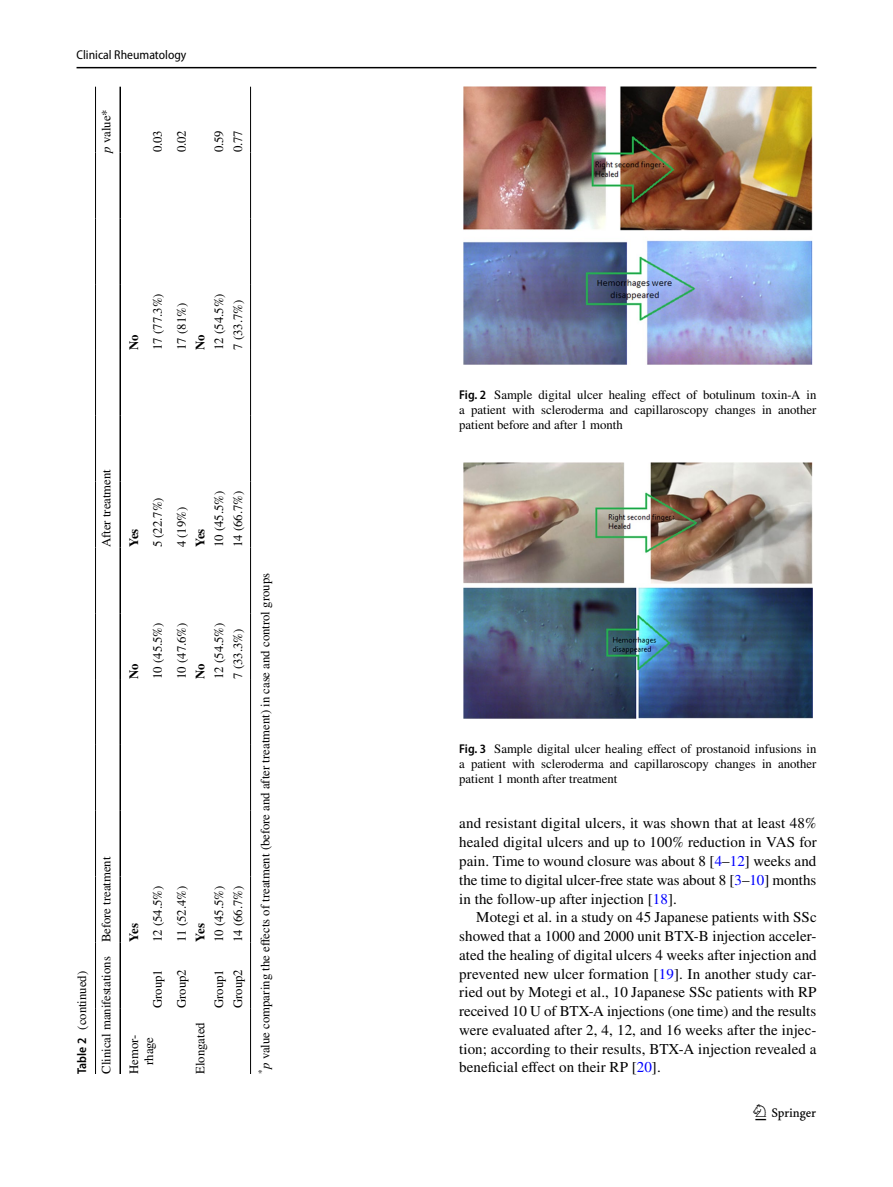
<style>
.page{position:relative;width:893px;height:1187px;background:#fff}
.page>*{position:absolute;margin:0;border:0;box-sizing:border-box;transform-origin:0 0}
.t1{font:22.5px "Springnew Regular 3";color:#000}
.t2{font:15px/18.8px "STIX";letter-spacing:.005em;color:#000;text-align:justify}
.t3{font:12.75px/15px "STIX";color:#000;text-align:justify}
.t4{font:semi-condensed 12.75px "Myriad Pro";color:#000}
.t5{font:700 12.75px "STIX";letter-spacing:-.01em;color:#000}
.t6{font:8.85px "STIX";color:#000}
.s1{font-style:italic}
.s2{font-family:"Myriad Pro";font-weight:600;font-stretch:semi-condensed}
.s3{color:#00f}
</style>
<div class="page">
<hr style="left:77px;top:67px;width:739px;height:1px;background:#000">
<hr style="left:95px;top:1008px;width:1px;height:65px;background:#000">
<hr style="left:95px;top:942px;width:1px;height:66px;background:#000">
<hr style="left:119px;top:1008px;width:2px;height:65px;background:#000">
<hr style="left:119px;top:942px;width:2px;height:66px;background:#000">
<hr style="left:95px;top:876px;width:1px;height:66px;background:#000">
<hr style="left:95px;top:810px;width:1px;height:66px;background:#000">
<hr style="left:95px;top:744px;width:1px;height:66px;background:#000">
<hr style="left:95px;top:679px;width:1px;height:65px;background:#000">
<hr style="left:95px;top:613px;width:1px;height:66px;background:#000">
<hr style="left:95px;top:547px;width:1px;height:66px;background:#000">
<hr style="left:119px;top:876px;width:2px;height:66px;background:#000">
<hr style="left:119px;top:810px;width:2px;height:66px;background:#000">
<hr style="left:119px;top:744px;width:2px;height:66px;background:#000">
<hr style="left:119px;top:679px;width:2px;height:65px;background:#000">
<hr style="left:119px;top:613px;width:2px;height:66px;background:#000">
<hr style="left:119px;top:547px;width:2px;height:66px;background:#000">
<hr style="left:95px;top:481px;width:1px;height:66px;background:#000">
<hr style="left:95px;top:416px;width:1px;height:65px;background:#000">
<hr style="left:95px;top:350px;width:1px;height:66px;background:#000">
<hr style="left:95px;top:284px;width:1px;height:66px;background:#000">
<hr style="left:95px;top:218px;width:1px;height:66px;background:#000">
<hr style="left:95px;top:152px;width:1px;height:66px;background:#000">
<hr style="left:119px;top:481px;width:2px;height:66px;background:#000">
<hr style="left:119px;top:416px;width:2px;height:65px;background:#000">
<hr style="left:119px;top:350px;width:2px;height:66px;background:#000">
<hr style="left:119px;top:284px;width:2px;height:66px;background:#000">
<hr style="left:119px;top:218px;width:2px;height:66px;background:#000">
<hr style="left:119px;top:152px;width:2px;height:66px;background:#000">
<hr style="left:95px;top:87px;width:1px;height:65px;background:#000">
<hr style="left:119px;top:87px;width:2px;height:65px;background:#000">
<hr style="left:250px;top:1008px;width:1px;height:65px;background:#000">
<hr style="left:250px;top:942px;width:1px;height:66px;background:#000">
<hr style="left:250px;top:876px;width:1px;height:66px;background:#000">
<hr style="left:250px;top:810px;width:1px;height:66px;background:#000">
<hr style="left:250px;top:744px;width:1px;height:66px;background:#000">
<hr style="left:250px;top:679px;width:1px;height:65px;background:#000">
<hr style="left:250px;top:613px;width:1px;height:66px;background:#000">
<hr style="left:250px;top:547px;width:1px;height:66px;background:#000">
<hr style="left:250px;top:481px;width:1px;height:66px;background:#000">
<hr style="left:250px;top:416px;width:1px;height:65px;background:#000">
<hr style="left:250px;top:350px;width:1px;height:66px;background:#000">
<hr style="left:250px;top:284px;width:1px;height:66px;background:#000">
<hr style="left:250px;top:218px;width:1px;height:66px;background:#000">
<hr style="left:250px;top:152px;width:1px;height:66px;background:#000">
<hr style="left:250px;top:87px;width:1px;height:65px;background:#000">
<div style="left:459px;top:87px;width:357px;height:277px;background:linear-gradient(to bottom,#fff,#fff)"></div>
<img style="left:463px;top:87px;width:349px;height:277px">
<img style="left:463px;top:462px;width:349px;height:256px">
<p class="t4" style="left:77px;top:48px;width:111px">Clinical Rheumatology</p>
<p class="t3" style="left:100px;top:152px;width:45px;rotate:-90deg"><span class="s1">p</span> value*</p>
<p class="t3" style="left:151px;top:152px;width:24px;rotate:-90deg">0.03</p>
<p class="t3" style="left:175px;top:152px;width:24px;rotate:-90deg">0.02</p>
<p class="t3" style="left:212px;top:152px;width:24px;rotate:-90deg">0.59</p>
<p class="t3" style="left:231px;top:152px;width:24px;rotate:-90deg">0.77</p>
<p class="t3" style="left:100px;top:547px;width:80px;rotate:-90deg">After treatment</p>
<p class="t3" style="left:70px;top:1073px;width:219px;line-height:24.5px;rotate:-90deg"><span class="s2">Table 2</span> (continued)<br>Clinical manifestations Before treatment</p>
<p class="t5" style="left:126px;top:350px;width:17px;rotate:-90deg">No</p>
<p class="t3" style="left:151px;top:350px;width:58px;rotate:-90deg">17 (77.3%)</p>
<p class="t3" style="left:175px;top:350px;width:48px;rotate:-90deg">17 (81%)</p>
<p class="t5" style="left:193px;top:350px;width:17px;rotate:-90deg">No</p>
<p class="t3" style="left:212px;top:350px;width:58px;rotate:-90deg">12 (54.5%)</p>
<p class="t3" style="left:231px;top:350px;width:51px;rotate:-90deg">7 (33.7%)</p>
<p class="t3" style="left:459px;top:388px;width:359px"><span class="s2">Fig. 2</span> Sample digital ulcer healing effect of botulinum toxin-A in a patient with scleroderma and capillaroscopy changes in another patient before and after 1 month</p>
<p class="t5" style="left:126px;top:547px;width:20px;rotate:-90deg">Yes</p>
<p class="t3" style="left:151px;top:547px;width:51px;rotate:-90deg">5 (22.7%)</p>
<p class="t3" style="left:175px;top:547px;width:42px;rotate:-90deg">4 (19%)</p>
<p class="t5" style="left:193px;top:547px;width:20px;rotate:-90deg">Yes</p>
<p class="t3" style="left:231px;top:547px;width:58px;rotate:-90deg">14 (66.7%)</p>
<p class="t3" style="left:212px;top:547px;width:58px;rotate:-90deg">10 (45.5%)</p>
<p class="t5" style="left:126px;top:679px;width:17px;rotate:-90deg">No</p>
<p class="t3" style="left:151px;top:679px;width:58px;rotate:-90deg">10 (45.5%)</p>
<p class="t3" style="left:175px;top:679px;width:58px;rotate:-90deg">10 (47.6%)</p>
<p class="t5" style="left:193px;top:679px;width:17px;rotate:-90deg">No</p>
<p class="t3" style="left:212px;top:679px;width:58px;rotate:-90deg">12 (54.5%)</p>
<p class="t3" style="left:231px;top:679px;width:51px;rotate:-90deg">7 (33.3%)</p>
<p class="t5" style="left:126px;top:942px;width:20px;rotate:-90deg">Yes</p>
<p class="t3" style="left:151px;top:942px;width:58px;rotate:-90deg">12 (54.5%)</p>
<p class="t3" style="left:151px;top:1008px;width:40px;rotate:-90deg">Group1</p>
<p class="t3" style="left:127px;top:1073px;width:41px;text-align:center;rotate:-90deg">Hemor&shy;rhage</p>
<p class="t3" style="left:175px;top:942px;width:58px;rotate:-90deg">11 (52.4%)</p>
<p class="t5" style="left:193px;top:942px;width:20px;rotate:-90deg">Yes</p>
<p class="t3" style="left:231px;top:942px;width:58px;rotate:-90deg">14 (66.7%)</p>
<p class="t3" style="left:212px;top:942px;width:58px;rotate:-90deg">10 (45.5%)</p>
<p class="t3" style="left:175px;top:1008px;width:40px;rotate:-90deg">Group2</p>
<p class="t3" style="left:231px;top:1008px;width:40px;rotate:-90deg">Group2</p>
<p class="t3" style="left:212px;top:1008px;width:40px;rotate:-90deg">Group1</p>
<p class="t3" style="left:194px;top:1073px;width:53px;rotate:-90deg">Elongated</p>
<p class="t3" style="left:259px;top:1068px;width:497px;rotate:-90deg"><span class="s1">p</span> value comparing the effects of treatment (before and after treatment) in case and control groups</p>
<p class="t3" style="left:459px;top:742px;width:359px"><span class="s2">Fig. 3</span> Sample digital ulcer healing effect of prostanoid infusions in a patient with scleroderma and capillaroscopy changes in another patient 1 month after treatment</p>
<p class="t2" style="left:459px;top:815px;width:359px">and resistant digital ulcers, it was shown that at least 48% healed digital ulcers and up to 100% reduction in VAS for pain. Time to wound closure was about 8 [<span class="s3">4</span>–<span class="s3">12</span>] weeks and the time to digital ulcer-free state was about 8 [<span class="s3">3</span>–<span class="s3">10</span>] months in the follow-up after injection [<span class="s3">18</span>].</p>
<p class="t2" style="left:459px;top:908px;width:359px;text-indent:17px">Motegi et al. in a study on 45 Japanese patients with SSc showed that a 1000 and 2000 unit BTX-B injection acceler&shy;ated the healing of digital ulcers 4 weeks after injection and prevented new ulcer formation [<span class="s3">19</span>]. In another study car&shy;ried out by Motegi et al., 10 Japanese SSc patients with RP received 10 U of BTX-A injections (one time) and the results were evaluated after 2, 4, 12, and 16 weeks after the injec&shy;tion; according to their results, BTX-A injection revealed a</p>
<p class="t6" style="left:255px;top:1073px;width:6px;rotate:-90deg">*</p>
<p class="t2" style="left:459px;top:1058px;width:203px">beneficial effect on their RP [<span class="s3">20</span>].</p>
<h1 class="t1" style="left:755px;top:1104px;width:62px">1 3</h1>
</div>
